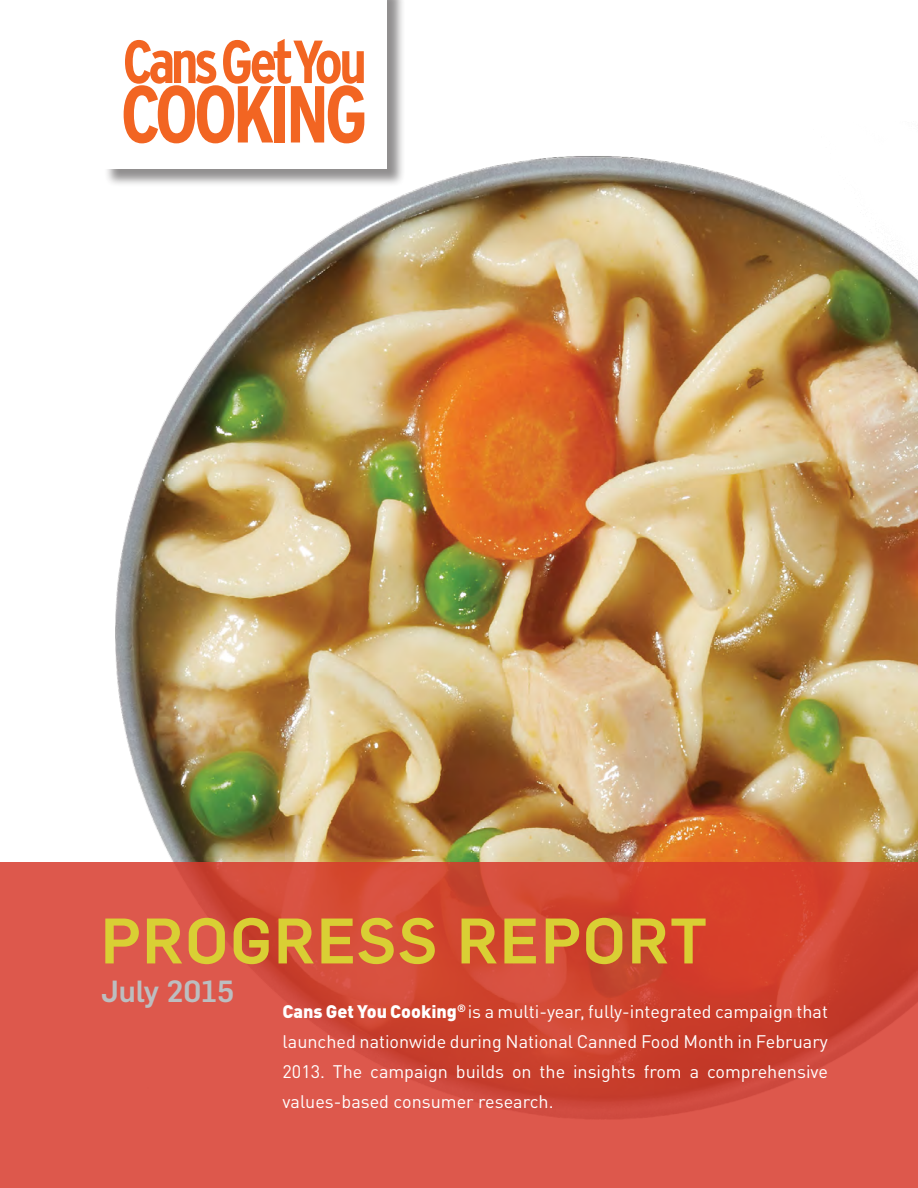
<style>
.page{position:relative;width:918px;height:1188px;background:#fff}
.page>*{position:absolute;margin:0;border:0;box-sizing:border-box;transform-origin:0 0}
.t1{font:500 63px "Flama";letter-spacing:.03em;color:#d9cf34}
.t2{font:500 30px "Flama";color:#bcbec0}
.t3{font:18px/30px "DINOT";color:#fff;text-align:justify}
.s1{font-weight:900}
</style>
<div class="page">
<img style="left:115px;top:156px;width:803px;height:706px">
<div style="left:104px;top:0;width:302px;height:187px;background:#231f20;opacity:.5"></div>
<div style="left:102px;top:0;width:285px;height:168px;background:#fff"></div>
<svg style="left:124px;top:39px;width:240px;height:104px"></svg>
<svg style="left:0;top:862px;width:918px;height:326px;background:#d64e3e"></svg>
<h1 class="t1" style="left:101px;top:896px;width:608px">PROGRESS REPORT</h1>
<h2 class="t2" style="left:101px;top:970px;width:135px">July 2015</h2>
<p class="t3" style="left:283px;top:996px;width:547px"><span class="s1">Cans Get You Cooking</span><sup>®</sup> is a multi-year, fully-integrated campaign that launched nationwide during National Canned Food Month in February 2013. The campaign builds on the insights from a comprehensive values-based consumer research.</p>
</div>
